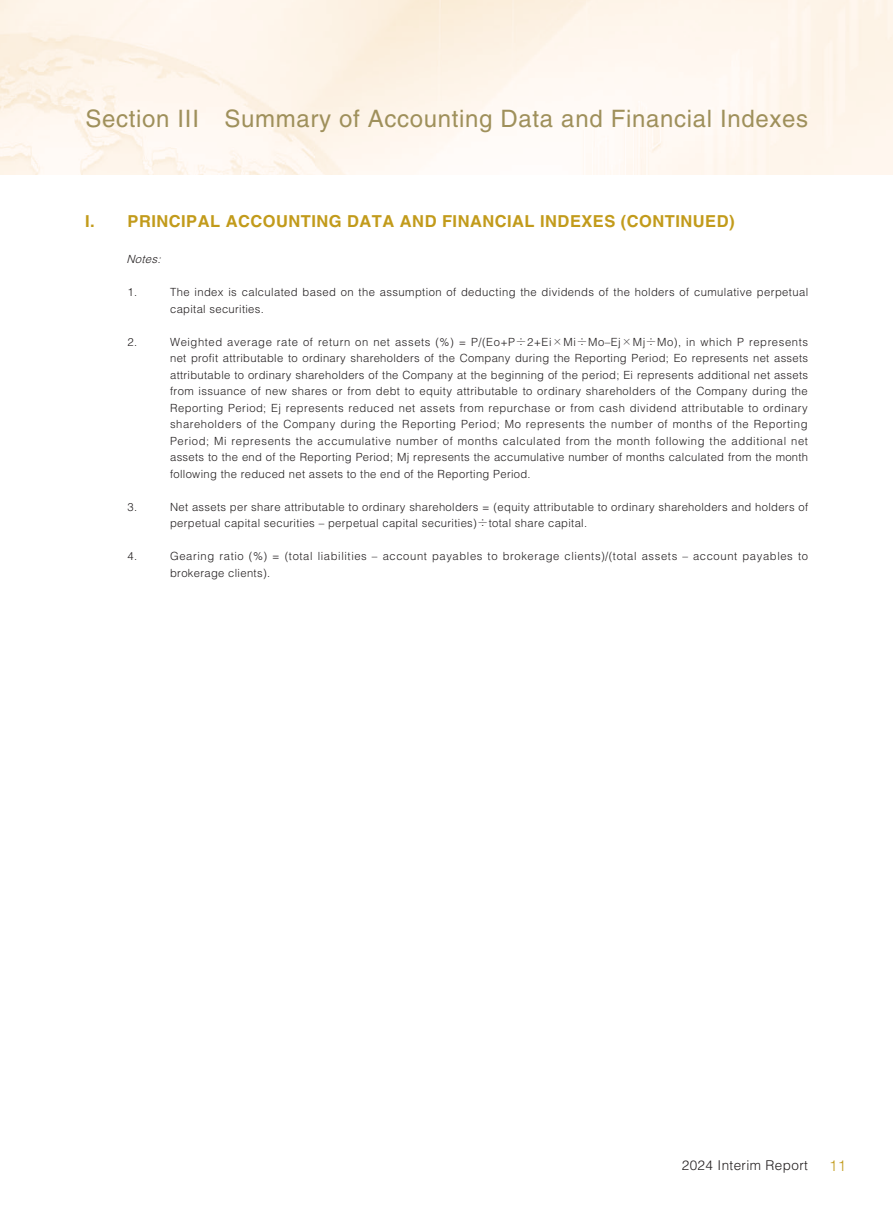
<style>
.page{position:relative;width:893px;height:1212px;background:#fff}
.page>*{position:absolute;margin:0;border:0;box-sizing:border-box;transform-origin:0 0}
.t1{font:24px "Helvetica LT Std";letter-spacing:.03em;color:#9f905b}
.t2{font:700 16.5px "Helvetica LT Std";letter-spacing:.03em;color:#c29b1b}
.t3{font:300 15px "Helvetica LT Std";color:#c29b1b}
.t4{font:300 13.5px "Helvetica LT Std";letter-spacing:.03em;color:#231f20}
.t5{font:300 11.25px/16.5px "Helvetica LT Std";letter-spacing:.03em;color:#231f20}
.t6{font:300 11.25px/16.5px "Helvetica LT Std";letter-spacing:.055em;color:#231f20}
.t7{font:italic 300 11.25px "Helvetica LT Std";color:#231f20}
.s1{font-family:"M Hei HK"}
</style>
<div class="page">
<h1 class="t1" style="left:86px;top:104px;width:724px">Section III Summary of Accounting Data and Financial Indexes</h1>
<h2 class="t2" style="left:85px;top:211px;width:651px">I. PRINCIPAL ACCOUNTING DATA AND FINANCIAL INDEXES (CONTINUED)</h2>
<p class="t7" style="left:126px;top:252px;width:39px">Notes:</p>
<p class="t5" style="left:128px;top:284px;width:11px">1.</p>
<p class="t5" style="left:170px;top:284px;width:640px">The index is calculated based on the assumption of deducting the dividends of the holders of cumulative perpetual capital securities.</p>
<p class="t5" style="left:128px;top:333px;width:11px">2.</p>
<p class="t5" style="left:170px;top:333px;width:640px;text-align:justify">Weighted average rate of return on net assets (%) = P/(Eo+P<span class="s1">÷</span>2+Ei<span class="s1">×</span>Mi<span class="s1">÷</span>Mo–Ej<span class="s1">×</span>Mj<span class="s1">÷</span>Mo), in which P represents net profit attributable to ordinary shareholders of the Company during the Reporting Period; Eo represents net assets attributable to ordinary shareholders of the Company at the beginning of the period; Ei represents additional net assets from issuance of new shares or from debt to equity attributable to ordinary shareholders of the Company during the Reporting Period; Ej represents reduced net assets from repurchase or from cash dividend attributable to ordinary shareholders of the Company during the Reporting Period; Mo represents the number of months of the Reporting Period; Mi represents the accumulative number of months calculated from the month following the additional net assets to the end of the Reporting Period; Mj represents the accumulative number of months calculated from the month following the reduced net assets to the end of the Reporting Period.</p>
<p class="t5" style="left:128px;top:499px;width:11px">3.</p>
<p class="t5" style="left:170px;top:499px;width:640px">Net assets per share attributable to ordinary shareholders = (equity attributable to ordinary shareholders and holders of perpetual capital securities – perpetual capital securities)<span class="s1">÷</span>total share capital.</p>
<p class="t5" style="left:128px;top:548px;width:11px">4.</p>
<p class="t6" style="left:170px;top:548px;width:639px">Gearing ratio (%) = (total liabilities – account payables to brokerage clients)/(total assets – account payables to brokerage clients).</p>
<p class="t4" style="left:682px;top:1157px;width:128px">2024 Interim Report</p>
<h3 class="t3" style="left:829px;top:1156px;width:18px">11</h3>
</div>
